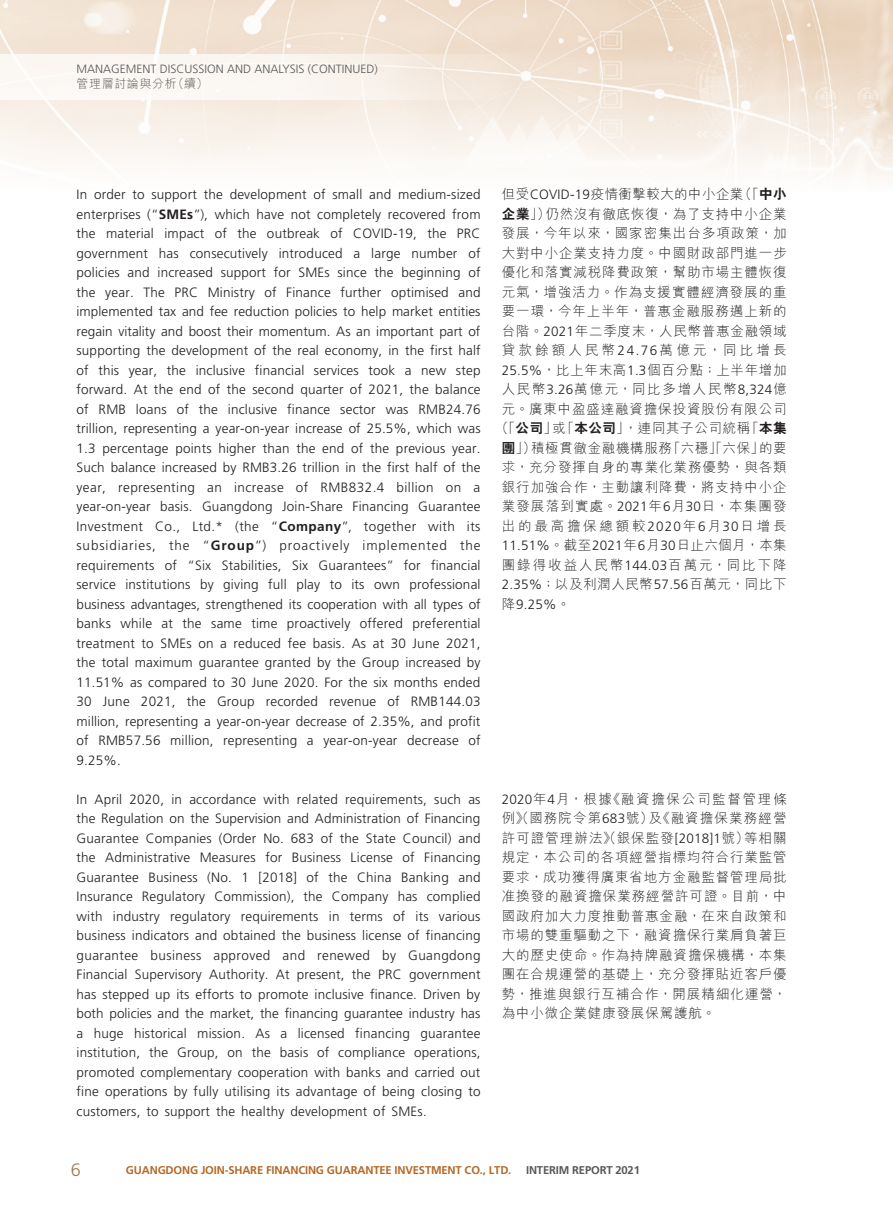
<style>
.page{position:relative;width:893px;height:1212px;background:#fff}
.page>*{position:absolute;margin:0;border:0;box-sizing:border-box;transform-origin:0 0}
.t1{font:300 18px "Frutiger LT Std";color:#a37649}
._01_Body_Text{font:300 13.5px/19.5px "Frutiger LT Std";letter-spacing:.015em;color:#231f20;text-align:justify}
._11_P0{font:300 13.5px/19.5px "M Hei HK";letter-spacing:.065em;color:#231f20;text-align:justify}
._11_P0-2{font:300 13.5px "M Hei HK";letter-spacing:.045em;color:#231f20}
._11_P0-3{font:300 13.5px "Frutiger LT Std";letter-spacing:.015em;color:#231f20}
._11_P0-4{font:300 13.5px "M Hei HK";letter-spacing:.03em;color:#231f20}
._11_P0-5{font:300 13.5px "M Hei HK";letter-spacing:.125em;color:#231f20}
._11_P0-6{font:300 13.5px "M Hei HK";letter-spacing:.085em;color:#231f20}
._11_P0-7{font:300 13.5px "M Hei HK";letter-spacing:.145em;color:#231f20}
._11_P0-8{font:300 13.5px "M Hei HK";letter-spacing:.21em;color:#231f20}
._11_P0-9{font:300 13.5px "M Hei HK";letter-spacing:.235em;color:#231f20}
.t2{font:300 12px "Frutiger LT Std";color:#57585a}
.t3{font:300 12px "M Hei HK";letter-spacing:.05em;color:#57585a}
.t4{font:700 11.25px "Frutiger LT Std";letter-spacing:-.015em;color:#b26a28}
.t5{font:700 11.25px "Frutiger LT Std";letter-spacing:-.015em;color:#57585a}
.s1{font-weight:700}
.s2{font-family:"Frutiger LT Std"}
.s3{font-family:"C Hei 2 HK";font-weight:800}
.s4{font-family:"M Hei HK"}
</style>
<div class="page">
<img style="left:0;top:0;width:893px;height:179px">
<div style="left:0;top:54px;width:534px;height:45px;background:linear-gradient(to right,#fdfcfb,#f4e9de)"></div>
<p class="t2" style="left:77px;top:62px;width:303px">MANAGEMENT DISCUSSION AND ANALYSIS (CONTINUED)</p>
<p class="t3" style="left:77px;top:75px;width:133px">管理層討論與分析（續）</p>
<p class="_01_Body_Text" style="left:77px;top:185px;width:406px">In order to support the development of small and medium-sized enterprises (“<span class="s1">SMEs</span>”), which have not completely recovered from the material impact of the outbreak of COVID-19, the PRC government has consecutively introduced a large number of policies and increased support for SMEs since the beginning of the year. The PRC Ministry of Finance further optimised and implemented tax and fee reduction policies to help market entities regain vitality and boost their momentum. As an important part of supporting the development of the real economy, in the first half of this year, the inclusive financial services took a new step forward. At the end of the second quarter of 2021, the balance of RMB loans of the inclusive finance sector was RMB24.76 trillion, representing a year-on-year increase of 25.5%, which was 1.3 percentage points higher than the end of the previous year.<br>Such balance increased by RMB3.26 trillion in the first half of the year, representing an increase of RMB832.4 billion on a year-on-year basis. Guangdong Join-Share Financing Guarantee Investment Co., Ltd.* (the “<span class="s1">Company</span>”, together with its subsidiaries, the “<span class="s1">Group</span>”) proactively implemented the requirements of “Six Stabilities, Six Guarantees” for financial service institutions by giving full play to its own professional business advantages, strengthened its cooperation with all types of banks while at the same time proactively offered preferential treatment to SMEs on a reduced fee basis. As at 30 June 2021, the total maximum guarantee granted by the Group increased by 11.51% as compared to 30 June 2020. For the six months ended 30 June 2021, the Group recorded revenue of RMB144.03 million, representing a year-on-year decrease of 2.35%, and profit of RMB57.56 million, representing a year-on-year decrease of 9.25%.</p>
<p class="_01_Body_Text" style="left:77px;top:789px;width:406px">In April 2020, in accordance with related requirements, such as the Regulation on the Supervision and Administration of Financing Guarantee Companies (Order No. 683 of the State Council) and the Administrative Measures for Business License of Financing Guarantee Business (No. 1 [2018] of the China Banking and Insurance Regulatory Commission), the Company has complied with industry regulatory requirements in terms of its various business indicators and obtained the business license of financing guarantee business approved and renewed by Guangdong Financial Supervisory Authority. At present, the PRC government has stepped up its efforts to promote inclusive finance. Driven by both policies and the market, the financing guarantee industry has a huge historical mission. As a licensed financing guarantee institution, the Group, on the basis of compliance operations, promoted complementary cooperation with banks and carried out fine operations by fully utilising its advantage of being closing to customers, to support the healthy development of SMEs.</p>
<p class="_11_P0-4" style="left:502px;top:185px;width:286px">但受<span class="s2">COVID-19</span>疫情衝擊較大的中小企業（「<span class="s3">中小</span></p>
<p class="_11_P0" style="left:502px;top:203px;width:286px"><span class="s3">企業</span>」）仍然沒有徹底恢復，為了支持中小企業</p>
<p class="_11_P0" style="left:502px;top:223px;width:286px">發展，今年以來，國家密集出台多項政策，加</p>
<p class="_11_P0" style="left:502px;top:242px;width:286px">大對中小企業支持力度。中國財政部門進一步</p>
<p class="_11_P0" style="left:502px;top:262px;width:286px">優化和落實減稅降費政策，幫助市場主體恢復</p>
<p class="_11_P0" style="left:502px;top:281px;width:286px">元氣，增強活力。作為支援實體經濟發展的重</p>
<p class="_11_P0" style="left:502px;top:301px;width:286px">要一環，今年上半年，普惠金融服務邁上新的</p>
<p class="_11_P0" style="left:502px;top:320px;width:286px">台階。<span class="s2">2021</span>年二季度末，人民幣普惠金融領域</p>
<p class="_11_P0-9" style="left:502px;top:341px;width:286px">貸款餘額人民幣<span class="s2">24.76</span>萬億元，同比增長</p>
<p class="_11_P0" style="left:502px;top:359px;width:286px"><span class="s2">25.5%</span>，比上年末高<span class="s2">1.3</span>個百分點；上半年增加</p>
<p class="_11_P0-5" style="left:502px;top:380px;width:286px">人民幣<span class="s2">3.26</span>萬億元，同比多增人民幣<span class="s2">8,324</span>億</p>
<p class="_11_P0" style="left:502px;top:398px;width:286px">元。廣東中盈盛達融資擔保投資股份有限公司</p>
<p class="_11_P0-2" style="left:495px;top:419px;width:293px">（「<span class="s3">公司</span>」或「<span class="s3">本公司</span>」，連同其子公司統稱「<span class="s3">本集</span></p>
<p class="_11_P0" style="left:502px;top:437px;width:286px"><span class="s3">團</span>」）積極貫徹金融機構服務「六穩」「六保」的要</p>
<p class="_11_P0" style="left:502px;top:457px;width:286px">求，充分發揮自身的專業化業務優勢，與各類</p>
<p class="_11_P0" style="left:502px;top:476px;width:286px">銀行加強合作，主動讓利降費，將支持中小企</p>
<p class="_11_P0-6" style="left:502px;top:497px;width:286px">業發展落到實處。<span class="s2">2021</span>年<span class="s2">6</span>月<span class="s2">30</span>日，本集團發</p>
<p class="_11_P0-8" style="left:502px;top:516px;width:286px">出的最高擔保總額較<span class="s2">2020</span>年<span class="s2">6</span>月<span class="s2">30</span>日增長</p>
<p class="_11_P0-3" style="left:502px;top:538px;width:286px">11.51%<span class="s4">。截至</span>2021<span class="s4">年</span>6<span class="s4">月</span>30<span class="s4">日止六個月，本集</span></p>
<p class="_11_P0-7" style="left:502px;top:555px;width:286px">團錄得收益人民幣<span class="s2">144.03</span>百萬元，同比下降</p>
<p class="_11_P0-2" style="left:502px;top:575px;width:286px"><span class="s2">2.35%</span>；以及利潤人民幣<span class="s2">57.56</span>百萬元，同比下</p>
<p class="_11_P0-3" style="left:502px;top:596px;width:70px"><span class="s4">降</span>9.25%<span class="s4">。</span></p>
<p class="_11_P0" style="left:502px;top:788px;width:286px"><span class="s2">2020</span>年<span class="s2">4</span>月，根據《融資擔保公司監督管理條例》（國務院令第<span class="s2">683</span>號）及《融資擔保業務經營許可證管理辦法》（銀保監發<span class="s2">[2018]1</span>號）等相關規定，本公司的各項經營指標均符合行業監管要求，成功獲得廣東省地方金融監督管理局批准換發的融資擔保業務經營許可證。目前，中國政府加大力度推動普惠金融，在來自政策和市場的雙重驅動之下，融資擔保行業肩負著巨大的歷史使命。作為持牌融資擔保機構，本集團在合規運營的基礎上，充分發揮貼近客戶優勢，推進與銀行互補合作，開展精細化運營，為中小微企業健康發展保駕護航。</p>
<h1 class="t1" style="left:71px;top:1159px;width:12px">6</h1>
<p class="t4" style="left:126px;top:1163px;width:387px">GUANGDONG JOIN-SHARE FINANCING GUARANTEE INVESTMENT CO., LTD.</p>
<p class="t5" style="left:526px;top:1163px;width:115px">INTERIM REPORT 2021</p>
</div>
